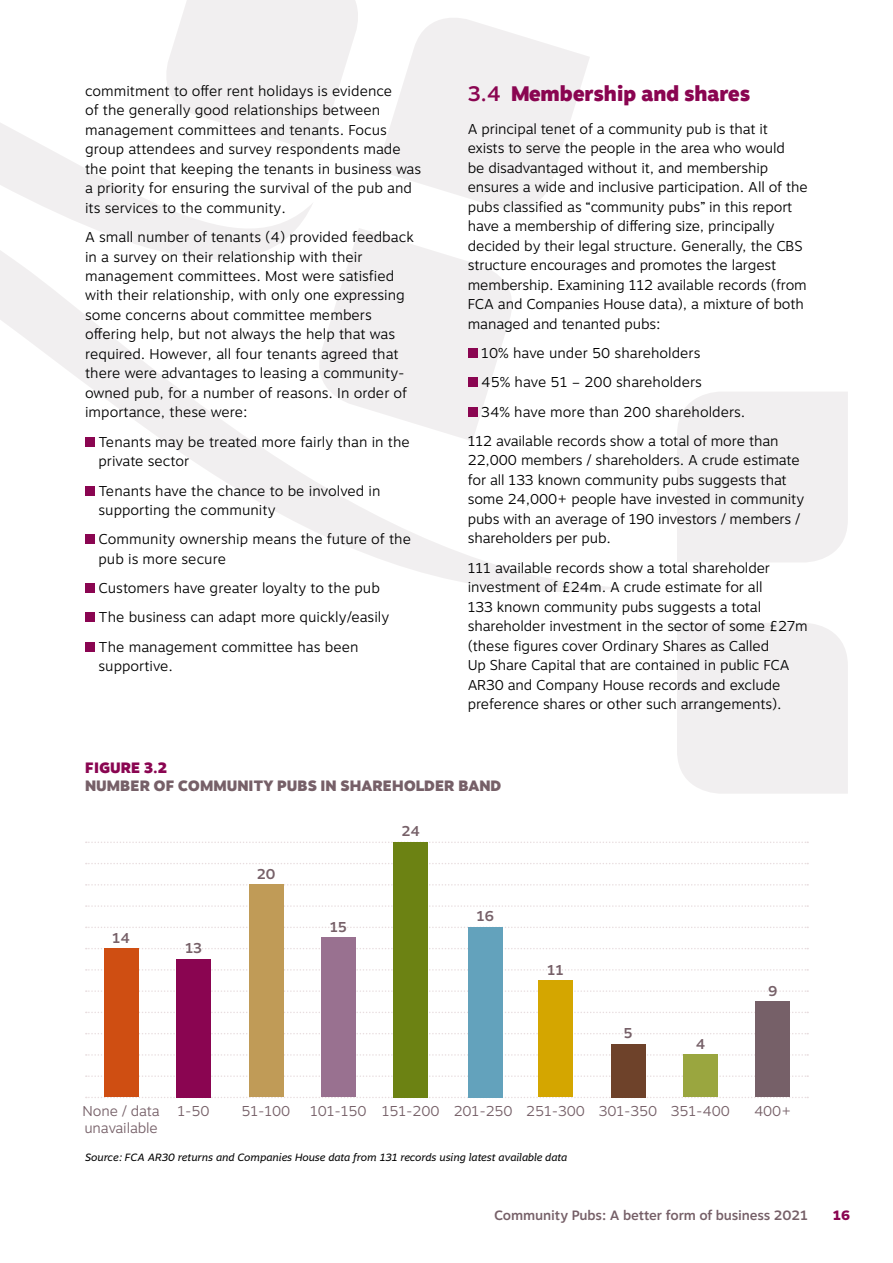
<style>
.page{position:relative;width:893px;height:1263px;background:#fff}
.page>*{position:absolute;margin:0;border:0;box-sizing:border-box;transform-origin:0 0}
.t1{font:900 21px "Motiva Sans";letter-spacing:-.01em;color:#8a0551}
.t2{font:900 15px "Motiva Sans";color:#766068}
.t3{font:900 15px "Motiva Sans";color:#8a0551}
.t4{font:300 14.25px/19.5px "Motiva Sans";letter-spacing:-.01em;color:#000}
.t5{font:300 14.25px/16.5px "Motiva Sans";letter-spacing:-.01em;color:#766068}
.t6{font:500 14.25px "Motiva Sans";letter-spacing:-.01em;color:#766068}
.t7{font:500 13.5px "Motiva Sans";letter-spacing:-.01em;color:#766068}
.t8{font:800 13.5px "Motiva Sans";color:#8a0551}
.t9{font:italic 10.5px "Motiva Sans";color:#000}
.s1{font-weight:500}
</style>
<div class="page">
<div style="left:677px;top:392px;width:171px;height:170px;background:#f1eff0"></div>
<div style="left:677px;top:623px;width:171px;height:171px;background:#f1eff0"></div>
<svg style="left:167px;top:0;width:191px;height:118px"></svg>
<svg style="left:393px;top:18px;width:197px;height:100px;fill:#f1eff0"></svg>
<svg style="left:0;top:118px;width:618px;height:474px"></svg>
<div style="left:85px;top:437px;width:10px;height:10px;background:#8a0551"></div>
<div style="left:85px;top:486px;width:10px;height:10px;background:#8a0551"></div>
<div style="left:85px;top:534px;width:10px;height:10px;background:#8a0551"></div>
<div style="left:85px;top:583px;width:10px;height:10px;background:#8a0551"></div>
<div style="left:85px;top:612px;width:10px;height:10px;background:#8a0551"></div>
<div style="left:85px;top:642px;width:10px;height:10px;background:#8a0551"></div>
<div style="left:468px;top:348px;width:10px;height:10px;background:#8a0551"></div>
<div style="left:468px;top:377px;width:10px;height:10px;background:#8a0551"></div>
<div style="left:468px;top:407px;width:10px;height:10px;background:#8a0551"></div>
<svg style="left:86px;top:1097px;width:722px;height:1px"></svg>
<svg style="left:86px;top:1075px;width:722px;height:2px"></svg>
<svg style="left:86px;top:1054px;width:722px;height:2px"></svg>
<svg style="left:86px;top:1033px;width:722px;height:1px"></svg>
<svg style="left:86px;top:1012px;width:722px;height:1px"></svg>
<svg style="left:86px;top:990px;width:722px;height:2px"></svg>
<svg style="left:86px;top:969px;width:722px;height:2px"></svg>
<svg style="left:86px;top:948px;width:722px;height:1px"></svg>
<svg style="left:86px;top:926px;width:722px;height:2px"></svg>
<svg style="left:86px;top:905px;width:722px;height:2px"></svg>
<svg style="left:86px;top:884px;width:722px;height:1px"></svg>
<svg style="left:86px;top:863px;width:722px;height:1px"></svg>
<svg style="left:86px;top:841px;width:722px;height:2px"></svg>
<div style="left:104px;top:948px;width:34px;height:149px;background:#cf4e12"></div>
<div style="left:177px;top:959px;width:34px;height:138px;background:#8a0551"></div>
<div style="left:249px;top:884px;width:34px;height:213px;background:#c09b57"></div>
<div style="left:321px;top:938px;width:34px;height:159px;background:#997190"></div>
<div style="left:394px;top:842px;width:34px;height:255px;background:#6c8213"></div>
<div style="left:468px;top:927px;width:34px;height:170px;background:#63a2bc"></div>
<div style="left:539px;top:980px;width:34px;height:117px;background:#d4a600"></div>
<div style="left:611px;top:1044px;width:34px;height:53px;background:#6e422a"></div>
<div style="left:683px;top:1054px;width:34px;height:43px;background:#9aa63f"></div>
<div style="left:756px;top:1001px;width:34px;height:96px;background:#766068"></div>
<p class="t4" style="left:85px;top:81px;width:338px">commitment to offer rent holidays is evidence<br>of the generally good relationships between management committees and tenants. Focus group attendees and survey respondents made the point that keeping the tenants in business was a priority for ensuring the survival of the pub and its services to the community.</p>
<p class="t4" style="left:85px;top:227px;width:330px">A small number of tenants (4) provided feedback in a survey on their relationship with their management committees. Most were satisfied with their relationship, with only one expressing some concerns about committee members offering help, but not always the help that was required. However, all four tenants agreed that there were advantages to leasing a community&shy;owned pub, for a number of reasons. In order of importance, these were:</p>
<p class="t4" style="left:99px;top:432px;width:313px">Tenants may be treated more fairly than in the private sector</p>
<p class="t4" style="left:99px;top:481px;width:284px">Tenants have the chance to be involved in supporting the community</p>
<p class="t4" style="left:99px;top:530px;width:314px">Community ownership means the future of the pub is more secure</p>
<p class="t4" style="left:99px;top:574px;width:292px;line-height:29.2px">Customers have greater loyalty to the pub<br>The business can adapt more quickly/easily<br>The management committee has been</p>
<p class="t4" style="left:99px;top:656px;width:76px">supportive.</p>
<h1 class="t1" style="left:468px;top:78px;width:284px"><span class="s1">3.4</span> Membership and shares</h1>
<p class="t4" style="left:468px;top:119px;width:342px">A principal tenet of a community pub is that it exists to serve the people in the area who would<br>be disadvantaged without it, and membership ensures a wide and inclusive participation. All of the pubs classified as “community pubs” in this report have a membership of differing size, principally decided by their legal structure. Generally, the CBS structure encourages and promotes the largest membership. Examining 112 available records (from FCA and Companies House data), a mixture of both managed and tenanted pubs:</p>
<p class="t4" style="left:481px;top:343px;width:221px">10% have under 50 shareholders</p>
<p class="t4" style="left:481px;top:373px;width:222px">45% have 51 – 200 shareholders</p>
<p class="t4" style="left:481px;top:402px;width:266px">34% have more than 200 shareholders.</p>
<p class="t4" style="left:468px;top:431px;width:312px">112 available records show a total of more than</p>
<p class="t4" style="left:468px;top:451px;width:338px">22,000 members / shareholders. A crude estimate for all 133 known community pubs suggests that some 24,000+ people have invested in community pubs with an average of 190 investors / members / shareholders per pub.</p>
<p class="t4" style="left:468px;top:558px;width:342px">111 available records show a total shareholder investment of £24m. A crude estimate for all<br>133 known community pubs suggests a total shareholder investment in the sector of some £27m (these figures cover Ordinary Shares as Called<br>Up Share Capital that are contained in public FCA AR30 and Company House records and exclude preference shares or other such arrangements).</p>
<p class="t3" style="left:85px;top:757px;width:84px">FIGURE 3.2</p>
<p class="t2" style="left:85px;top:775px;width:418px">NUMBER OF COMMUNITY PUBS IN SHAREHOLDER BAND</p>
<p class="t6" style="left:112px;top:927px;width:19px">14</p>
<p class="t6" style="left:185px;top:938px;width:19px">13</p>
<p class="t6" style="left:257px;top:863px;width:20px">20</p>
<p class="t6" style="left:330px;top:916px;width:19px">15</p>
<p class="t6" style="left:402px;top:821px;width:20px">24</p>
<p class="t6" style="left:477px;top:906px;width:19px">16</p>
<p class="t6" style="left:547px;top:959px;width:18px">11</p>
<p class="t6" style="left:623px;top:1023px;width:11px">5</p>
<p class="t6" style="left:696px;top:1033px;width:11px">4</p>
<p class="t5" style="left:83px;top:1103px;width:79px">None / data unavailable</p>
<p class="t5" style="left:178px;top:1103px;width:34px">1-50</p>
<p class="t5" style="left:242px;top:1103px;width:50px">51-100</p>
<p class="t5" style="left:310px;top:1103px;width:58px">101-150</p>
<p class="t5" style="left:382px;top:1103px;width:59px">151-200</p>
<p class="t5" style="left:454px;top:1103px;width:60px">201-250</p>
<p class="t5" style="left:526px;top:1103px;width:60px">251-300</p>
<p class="t5" style="left:599px;top:1103px;width:60px">301-350</p>
<p class="t5" style="left:671px;top:1103px;width:61px">351-400</p>
<p class="t9" style="left:85px;top:1149px;width:484px">Source: FCA AR30 returns and Companies House data from 131 records using latest available data</p>
<p class="t6" style="left:768px;top:980px;width:10px">9</p>
<p class="t5" style="left:754px;top:1103px;width:39px">400+</p>
<p class="t7" style="left:494px;top:1206px;width:315px">Community Pubs: A better form of business 2021</p>
<p class="t8" style="left:833px;top:1206px;width:19px">16</p>
</div>
